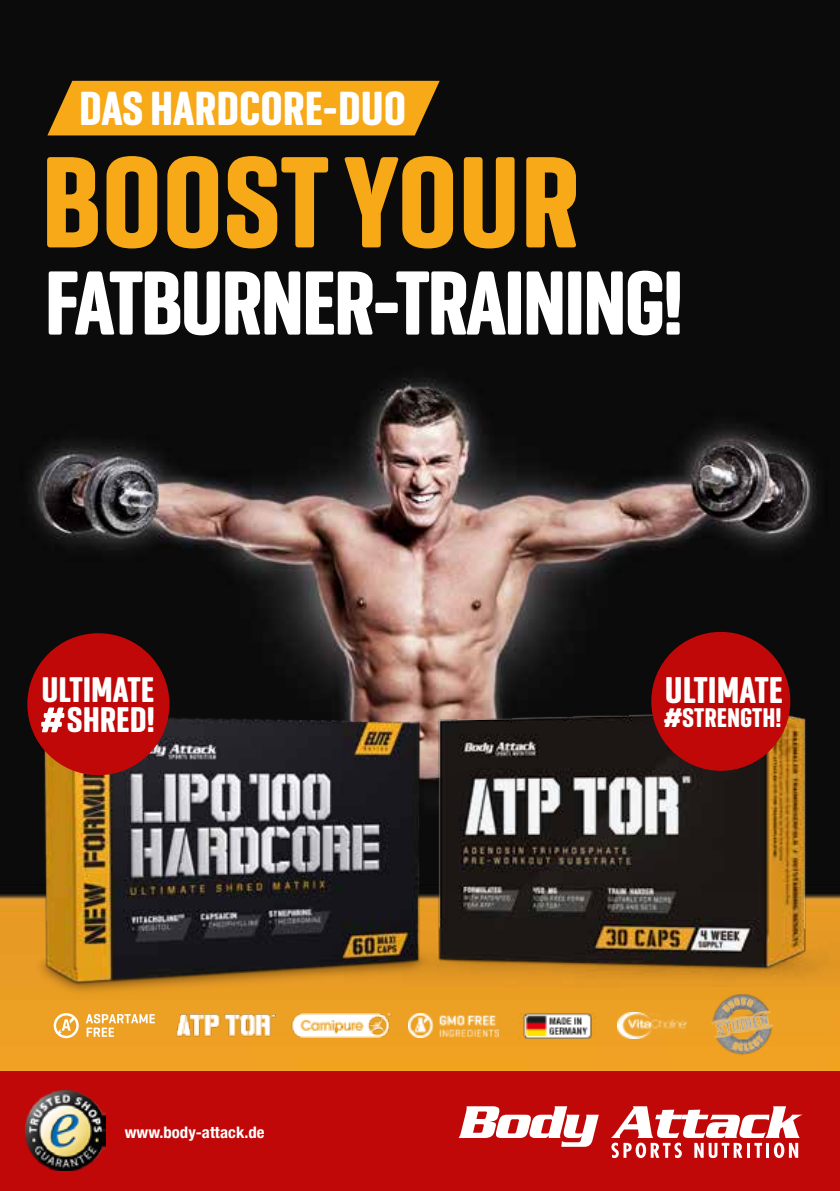
<style>
.page{position:relative;width:840px;height:1191px;background:#fff}
.page>*{position:absolute;margin:0;border:0;box-sizing:border-box;transform-origin:0 0}
.t1{font:700 132.8px "Geogrotesque Comp";color:#f7a917}
.t2{font:700 93px "Geogrotesque Comp";letter-spacing:-.03em;color:#fff}
.t3{font:700 49px "Geogrotesque Comp";color:#fff}
.t4{font:700 38.2px "Geogrotesque Comp";color:#fff}
.t5{font:700 36.6px "Geogrotesque Comp";color:#fff}
.t6{font:700 36.4px "Geogrotesque Comp";color:#fff}
.t7{font:700 27.6px "Geogrotesque Comp";color:#fff}
.t8{font:700 condensed 16px "Helvetica Neue LTW1 G";color:#fff;scale:1.04 1}
.s1{font-size:52.8px}
.s2{font-size:40px}
</style>
<div class="page">
<img style="left:0;top:0;width:839px;height:1071px">
<div style="left:0;top:1071px;width:839px;height:120px;background:#c00808"></div>
<svg style="left:458px;top:1106px;width:140px;height:40px"></svg>
<svg style="left:611px;top:1106px;width:191px;height:52px"></svg>
<div style="left:47px;top:81px;width:393px;height:54px;background:#f7a917"></div>
<img style="left:0;top:667px;width:274px;height:374px">
<img style="left:274px;top:667px;width:565px;height:401px">
<div style="left:651px;top:632px;width:138px;height:139px;background:#c00808;border-radius:50%"></div>
<div style="left:27px;top:633px;width:142px;height:142px;background:#c00808;border-radius:50%"></div>
<img style="left:707px;top:987px;width:69px;height:70px">
<svg style="left:86px;top:1014px;width:69px;height:22px;background:#f1bb62"></svg>
<svg style="left:54px;top:1013px;width:25px;height:25px"></svg>
<img style="left:169px;top:1004px;width:111px;height:40px">
<img style="left:289px;top:1013px;width:104px;height:24px">
<img style="left:408px;top:1013px;width:90px;height:24px">
<img style="left:519px;top:1013px;width:76px;height:25px">
<img style="left:617px;top:1013px;width:69px;height:25px">
<img style="left:25px;top:1090px;width:80px;height:80px">
<p class="t3" style="left:79px;top:78px;width:328px">DAS HARDCORE-DUO</p>
<h1 class="t1" style="left:41px;top:119px;width:540px">BOOST YOUR</h1>
<p class="t2" style="left:44px;top:245px;width:640px">FATBURNER-TRAINING!</p>
<p class="t6" style="left:41px;top:667px;width:114px">ULTIMATE</p>
<p class="t5" style="left:40px;top:697px;width:116px"><span class="s1">#</span>SHRED!</p>
<p class="t8" style="left:125px;top:1122px;width:136px">www.body-attack.de</p>
<p class="t4" style="left:664px;top:666px;width:119px">ULTIMATE</p>
<p class="t7" style="left:663px;top:700px;width:119px"><span class="s2">#</span>STRENGTH!</p>
</div>
